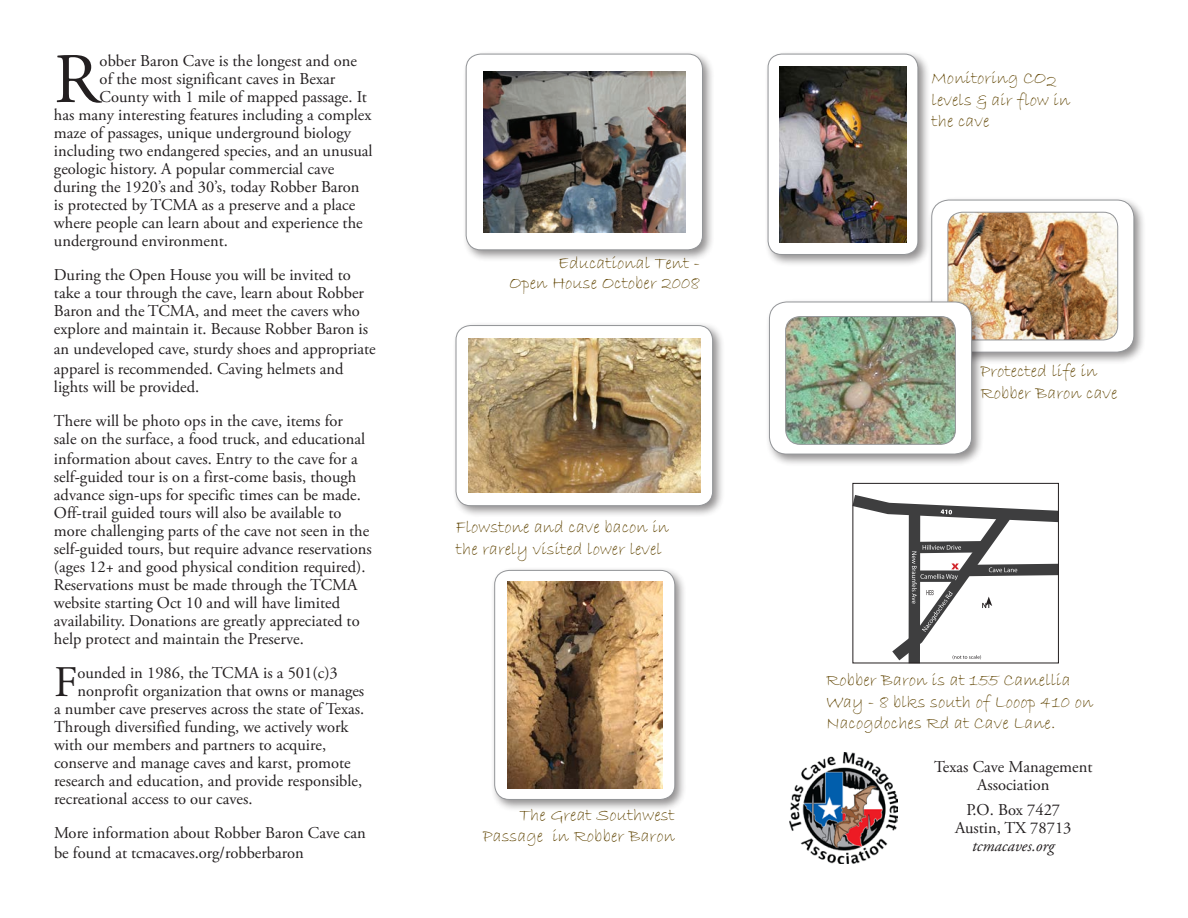
<style>
.page{position:relative;width:1188px;height:918px;background:#fff}
.page>*{position:absolute;margin:0;border:0;box-sizing:border-box;transform-origin:0 0}
.t1{font:70.8px "Adobe Garamond Pro";color:#231f20}
.t2{font:43.65px "Adobe Garamond Pro";color:#231f20}
.t3{font:18px/21.6px "Bradley Hand ITC";color:#634807}
.t4{font:16.5px/18px "Adobe Garamond Pro";color:#231f20}
.t5{font:italic 16.5px "Adobe Garamond Pro";color:#231f20}
</style>
<div class="page">
<div style="left:764px;top:50px;width:166px;height:217px;background:#231f20;opacity:.5"></div>
<div style="left:768px;top:54px;width:150px;height:200px;background:#fff;border-radius:14px"></div>
<div style="left:768px;top:54px;width:150px;height:201px;border:1px solid #939598;border-radius:14px"></div>
<img style="left:780px;top:66px;width:126px;height:176px">
<div style="left:928px;top:196px;width:218px;height:168px;background:#231f20;opacity:.5"></div>
<div style="left:932px;top:200px;width:202px;height:152px;background:#fff;border-radius:17px"></div>
<div style="left:932px;top:200px;width:202px;height:152px;border:1px solid #939598;border-radius:17px"></div>
<img style="left:948px;top:212px;width:170px;height:128px">
<div style="left:948px;top:212px;width:170px;height:128px;border:1px solid #939598;border-radius:14px"></div>
<div style="left:765px;top:298px;width:219px;height:168px;background:#231f20;opacity:.5"></div>
<div style="left:769px;top:302px;width:203px;height:152px;background:#fff;border-radius:17px"></div>
<div style="left:769px;top:302px;width:203px;height:152px;border:1px solid #939598;border-radius:17px"></div>
<img style="left:786px;top:317px;width:169px;height:127px">
<div style="left:786px;top:316px;width:170px;height:128px;border:1px solid #939598;border-radius:14px"></div>
<svg style="left:852px;top:495px;width:207px;height:169px"></svg>
<div style="left:852px;top:483px;width:207px;height:180px;border:1px solid #231f20"></div>
<div style="left:462px;top:50px;width:253px;height:212px;background:#231f20;opacity:.5"></div>
<div style="left:466px;top:54px;width:236px;height:196px;background:#fff;border-radius:15px"></div>
<div style="left:466px;top:54px;width:237px;height:196px;border:1px solid #939598;border-radius:15px"></div>
<img style="left:483px;top:72px;width:202px;height:160px">
<div style="left:452px;top:321px;width:273px;height:197px;background:#231f20;opacity:.5"></div>
<div style="left:456px;top:326px;width:257px;height:180px;background:#fff;border-radius:15px"></div>
<div style="left:456px;top:325px;width:257px;height:181px;border:1px solid #939598;border-radius:15px"></div>
<img style="left:469px;top:339px;width:231px;height:154px">
<div style="left:491px;top:566px;width:196px;height:246px;background:#231f20;opacity:.5"></div>
<div style="left:495px;top:570px;width:180px;height:229px;background:#fff;border-radius:15px"></div>
<div style="left:495px;top:570px;width:180px;height:230px;border:1px solid #939598;border-radius:15px"></div>
<img style="left:507px;top:582px;width:155px;height:206px">
<img style="left:789px;top:753px;width:109px;height:111px">
<p class="t4" style="left:100px;top:52px;width:259px">obber Baron Cave is the longest and one</p>
<p class="t4" style="left:100px;top:70px;width:237px">of the most significant caves in Bexar</p>
<p class="t4" style="left:100px;top:88px;width:269px">County with 1 mile of mapped passage. It</p>
<p class="t4" style="left:54px;top:106px;width:319px">has many interesting features including a complex</p>
<p class="t4" style="left:54px;top:124px;width:298px">maze of passages, unique underground biology</p>
<p class="t4" style="left:54px;top:142px;width:320px">including two endangered species, and an unusual</p>
<p class="t4" style="left:54px;top:160px;width:282px">geologic history. A popular commercial cave</p>
<p class="t4" style="left:54px;top:178px;width:307px">during the 1920’s and 30’s, today Robber Baron</p>
<p class="t4" style="left:54px;top:196px;width:303px">is protected by TCMA as a preserve and a place</p>
<p class="t4" style="left:54px;top:214px;width:310px">where people can learn about and experience the</p>
<p class="t4" style="left:54px;top:232px;width:175px">underground environment.</p>
<p class="t4" style="left:54px;top:267px;width:316px">During the Open House you will be invited to take a tour through the cave, learn about Robber Baron and the TCMA, and meet the cavers who explore and maintain it. Because Robber Baron is</p>
<p class="t4" style="left:54px;top:339px;width:323px;line-height:19.8px">an undeveloped cave, sturdy shoes and appropriate apparel is recommended. Caving helmets and</p>
<p class="t4" style="left:54px;top:370px;width:291px;line-height:34.2px">lights will be provided.<br>There will be photo ops in the cave, items for</p>
<p class="t4" style="left:54px;top:429px;width:313px;line-height:19.8px">sale on the surface, a food truck, and educational information about caves. Entry to the cave for a</p>
<p class="t4" style="left:54px;top:468px;width:319px">self-guided tour is on a first-come basis, though advance sign-ups for specific times can be made.<br>Off-trail guided tours will also be available to more challenging parts of the cave not seen in the self-guided tours, but require advance reservations (ages 12+ and good physical condition required).<br>Reservations must be made through the TCMA website starting Oct 10 and will have limited availability. Donations are greatly appreciated to help protect and maintain the Preserve.</p>
<h2 class="t2" style="left:54px;top:656px;width:25px">F</h2>
<p class="t4" style="left:77px;top:664px;width:262px">ounded in 1986, the TCMA is a 501(c)3</p>
<h1 class="t1" style="left:54px;top:37px;width:47px">R</h1>
<p class="t4" style="left:77px;top:682px;width:288px">nonprofit organization that owns or manages</p>
<p class="t4" style="left:54px;top:700px;width:312px">a number cave preserves across the state of Texas.</p>
<p class="t4" style="left:54px;top:718px;width:296px">Through diversified funding, we actively work</p>
<p class="t4" style="left:54px;top:736px;width:274px">with our members and partners to acquire,</p>
<p class="t4" style="left:54px;top:754px;width:298px">conserve and manage caves and karst, promote</p>
<p class="t4" style="left:54px;top:772px;width:310px">research and education, and provide responsible,</p>
<p class="t4" style="left:54px;top:790px;width:200px">recreational access to our caves.</p>
<p class="t4" style="left:54px;top:824px;width:313px;line-height:19.8px">More information about Robber Baron Cave can be found at tcmacaves.org/robberbaron</p>
<p class="t3" style="left:509px;top:254px;width:192px;line-height:19.5px;text-align:right">Educational Tent -<br>Open House October 2008</p>
<p class="t3" style="left:456px;top:517px;width:215px">Flowstone and cave bacon in the rarely visited lower level</p>
<p class="t3" style="left:483px;top:804px;width:193px;text-align:right">The Great Southwest<br>Passage in Robber Baron</p>
<p class="t3" style="left:932px;top:68px;width:140px">Monitoring CO2 levels &amp; air flow in the cave</p>
<p class="t3" style="left:980px;top:361px;width:139px">Protected life in<br>Robber Baron cave</p>
<p class="t3" style="left:826px;top:670px;width:269px">Robber Baron is at 155 Camellia<br>Way - 8 blks south of Looop 410 on<br>Nacogdoches Rd at Cave Lane.</p>
<p class="t4" style="left:934px;top:758px;width:160px;text-align:center">Texas Cave Management<br>Association</p>
<p class="t4" style="left:955px;top:801px;width:118px;text-align:center">P.O. Box 7427<br>Austin, TX 78713</p>
<p class="t5" style="left:972px;top:836px;width:84px">tcmacaves.org</p>
</div>
